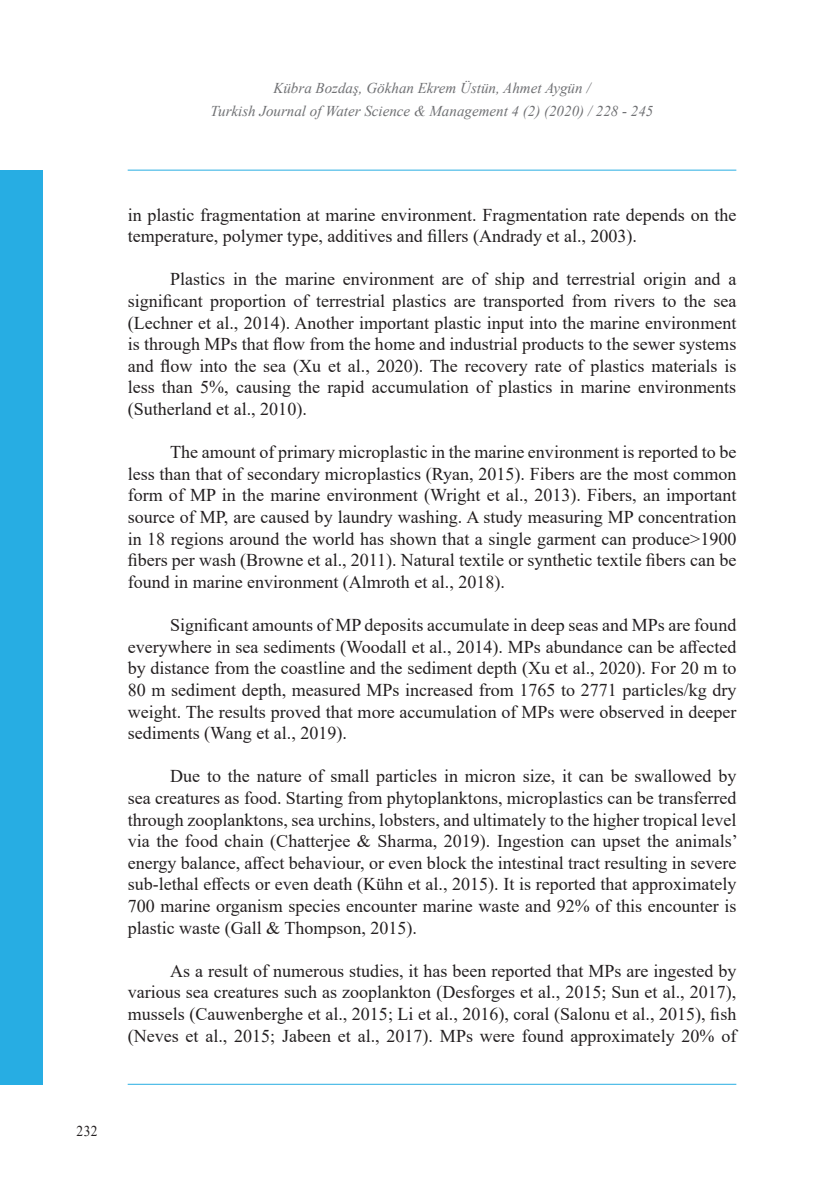
<style>
.page{position:relative;width:830px;height:1191px;background:#fff}
.page>*{position:absolute;margin:0;border:0;box-sizing:border-box;transform-origin:0 0}
.t1{font:18px/21.6px "Times New Roman";color:#231f20;text-align:justify}
.t2{font:italic 15px/22.2px "Times New Roman";color:#6f7073;text-align:center}
.t3{font:15px "Times New Roman";color:#231f20;scale:.9 1}
</style>
<div class="page">
<div style="left:0;top:170px;width:43px;height:914px;background:#27ade3"></div>
<hr style="left:128px;top:170px;width:608px;height:1px;background:#27ade3">
<hr style="left:128px;top:1084px;width:608px;height:1px;background:#27ade3">
<p class="t2" style="left:210px;top:77px;width:444px">Kübra Bozdaş, Gökhan Ekrem Üstün, Ahmet Aygün /<br>Turkish Journal of Water Science &amp; Management 4 (2) (2020) / 228 - 245</p>
<p class="t1" style="left:128px;top:203px;width:610px">in plastic fragmentation at marine environment. Fragmentation rate depends on the temperature, polymer type, additives and fillers (Andrady et al., 2003).</p>
<p class="t1" style="left:128px;top:268px;width:610px;text-indent:43px">Plastics in the marine environment are of ship and terrestrial origin and a significant proportion of terrestrial plastics are transported from rivers to the sea (Lechner et al., 2014). Another important plastic input into the marine environment is through MPs that flow from the home and industrial products to the sewer systems and flow into the sea (Xu et al., 2020). The recovery rate of plastics materials is less than 5%, causing the rapid accumulation of plastics in marine environments (Sutherland et al., 2010).</p>
<p class="t1" style="left:128px;top:441px;width:610px;text-indent:43px">The amount of primary microplastic in the marine environment is reported to be less than that of secondary microplastics (Ryan, 2015). Fibers are the most common form of MP in the marine environment (Wright et al., 2013). Fibers, an important source of MP, are caused by laundry washing. A study measuring MP concentration in 18 regions around the world has shown that a single garment can produce&gt;1900 fibers per wash (Browne et al., 2011). Natural textile or synthetic textile fibers can be found in marine environment (Almroth et al., 2018).</p>
<p class="t1" style="left:128px;top:613px;width:610px;text-indent:43px">Significant amounts of MP deposits accumulate in deep seas and MPs are found everywhere in sea sediments (Woodall et al., 2014). MPs abundance can be affected by distance from the coastline and the sediment depth (Xu et al., 2020). For 20 m to 80 m sediment depth, measured MPs increased from 1765 to 2771 particles/kg dry weight. The results proved that more accumulation of MPs were observed in deeper sediments (Wang et al., 2019).</p>
<p class="t1" style="left:128px;top:765px;width:611px;text-indent:43px">Due to the nature of small particles in micron size, it can be swallowed by sea creatures as food. Starting from phytoplanktons, microplastics can be transferred through zooplanktons, sea urchins, lobsters, and ultimately to the higher tropical level via the food chain (Chatterjee &amp; Sharma, 2019). Ingestion can upset the animals’ energy balance, affect behaviour, or even block the intestinal tract resulting in severe sub-lethal effects or even death (Kühn et al., 2015). It is reported that approximately 700 marine organism species encounter marine waste and 92% of this encounter is plastic waste (Gall &amp; Thompson, 2015).</p>
<p class="t1" style="left:128px;top:959px;width:610px;text-indent:43px">As a result of numerous studies, it has been reported that MPs are ingested by various sea creatures such as zooplankton (Desforges et al., 2015; Sun et al., 2017), mussels (Cauwenberghe et al., 2015; Li et al., 2016), coral (Salonu et al., 2015), fish (Neves et al., 2015; Jabeen et al., 2017). MPs were found approximately 20% of</p>
<p class="t3" style="left:77px;top:1120px;width:25px">232</p>
</div>
